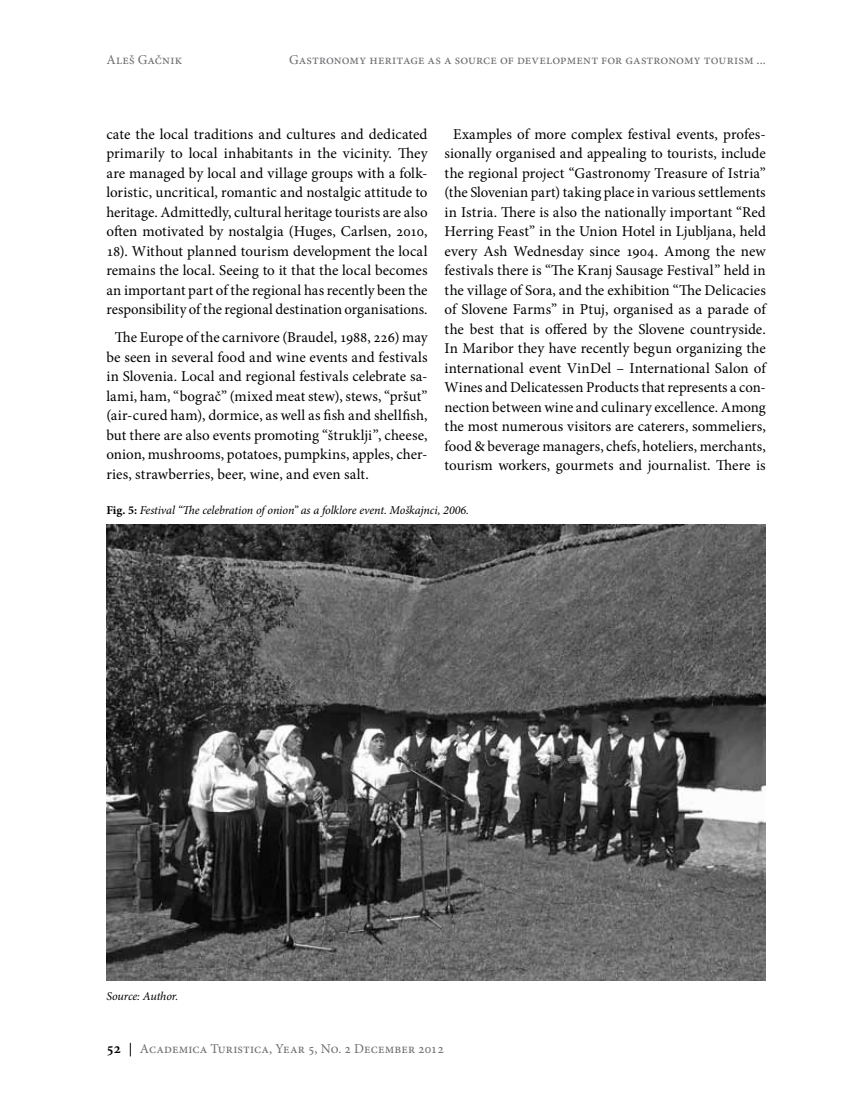
<style>
.page{position:relative;width:851px;height:1106px;background:#fff}
.page>*{position:absolute;margin:0;border:0;box-sizing:border-box;transform-origin:0 0}
.t1{font:15px/19.5px "Minion Pro";color:#000;text-align:justify}
.t2{font:13.5px "Minion Pro";letter-spacing:.01em;color:#6d6e71}
.t3{font:italic 12px "Minion Pro";letter-spacing:-.01em;color:#000}
.s1{font-weight:700;font-style:normal}
.s2{font-weight:600;font-size:15px;color:#000}
.s3{font-weight:600;color:#000}
</style>
<div class="page">
<img style="left:106px;top:525px;width:659px;height:455px">
<p class="t2" style="left:106px;top:50px;width:77px">Aleš Gačnik</p>
<p class="t2" style="left:289px;top:50px;width:478px">Gastronomy heritage as a source of development for gastronomy tourism ...</p>
<p class="t1" style="left:444px;top:124px;width:324px;text-align:center">Examples of more complex festival events, profes&shy;sionally organised and appealing to tourists, include the regional project “Gastronomy Treasure of Istria” (the Slovenian part) taking place in various settlements in Istria. There is also the nationally important “Red Herring Feast” in the Union Hotel in Ljubljana, held every Ash Wednesday since 1904. Among the new festivals there is “The Kranj Sausage Festival” held in the village of Sora, and the exhibition “The Delicacies of Slovene Farms” in Ptuj, organised as a parade of the best that is offered by the Slovene countryside.<br>In Maribor they have recently begun organizing the international event VinDel – International Salon of Wines and Delicatessen Products that represents a con&shy;nection between wine and culinary excellence. Among the most numerous visitors are caterers, sommeliers, food &amp; beverage managers, chefs, hoteliers, merchants, tourism workers, gourmets and journalist. There is</p>
<p class="t3" style="left:106px;top:502px;width:364px"><span class="s1">Fig. 5:</span> Festival “The celebration of onion” as a folklore event. Moškajnci, 2006.</p>
<p class="t1" style="left:106px;top:124px;width:323px">cate the local traditions and cultures and dedicated primarily to local inhabitants in the vicinity. They are managed by local and village groups with a folk&shy;loristic, uncritical, romantic and nostalgic attitude to heritage. Admittedly, cultural heritage tourists are also often motivated by nostalgia (Huges, Carlsen, 2010, 18). Without planned tourism development the local remains the local. Seeing to it that the local becomes an important part of the regional has recently been the responsibility of the regional destination organisations.</p>
<p class="t1" style="left:106px;top:328px;width:323px;text-indent:9px">The Europe of the carnivore (Braudel, 1988, 226) may be seen in several food and wine events and festivals in Slovenia. Local and regional festivals celebrate sa&shy;lami, ham, “bograč” (mixed meat stew), stews, “pršut” (air-cured ham), dormice, as well as fish and shellfish, but there are also events promoting “štruklji”, cheese, onion, mushrooms, potatoes, pumpkins, apples, cher&shy;ries, strawberries, beer, wine, and even salt.</p>
<p class="t3" style="left:106px;top:987px;width:73px">Source: Author.</p>
<p class="t2" style="left:106px;top:1039px;width:339px"><span class="s2">52</span> <span class="s3">|</span> Academica Turistica, Year 5, No. 2 December 2012</p>
</div>
